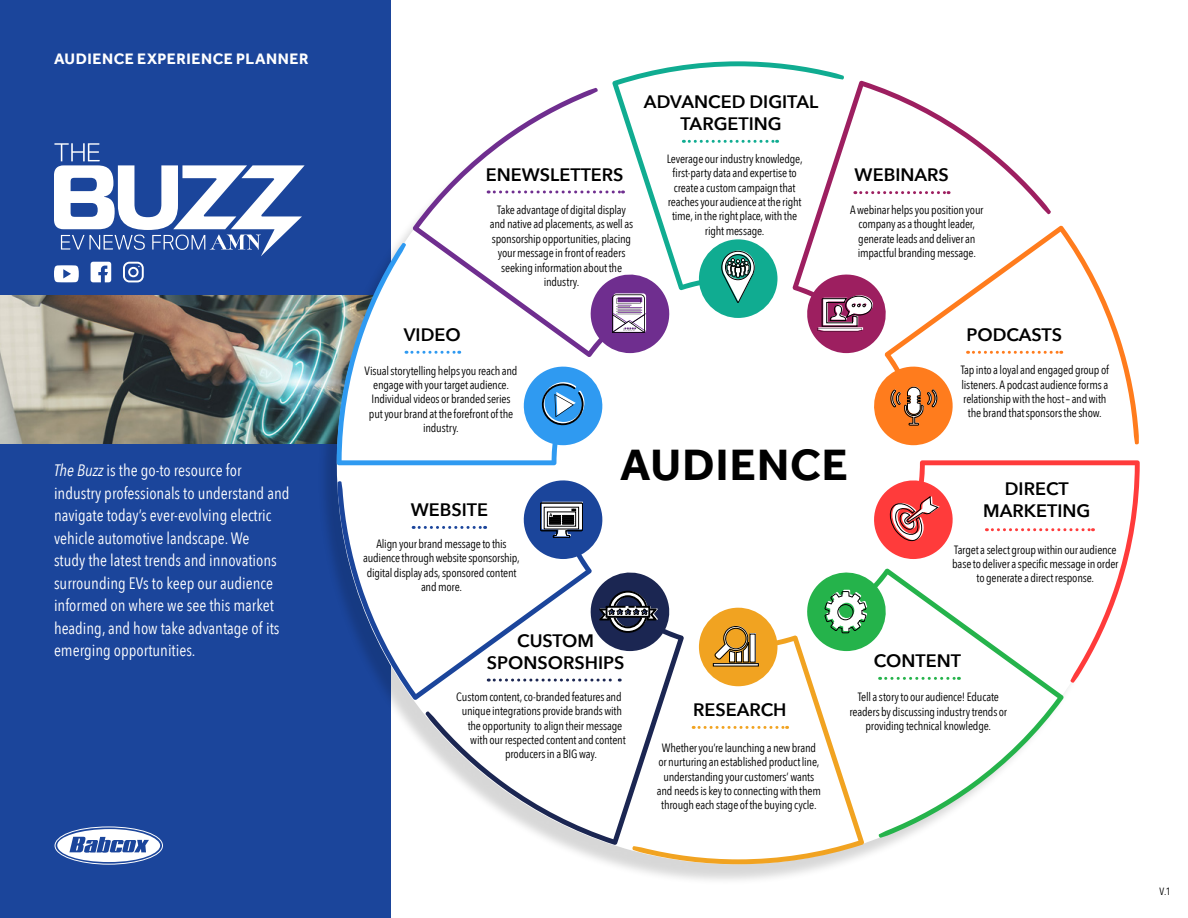
<style>
.page{position:relative;width:1188px;height:918px;background:#fff}
.page>*{position:absolute;margin:0;border:0;box-sizing:border-box;transform-origin:0 0}
.t1{font:700 45.15px "Effra";letter-spacing:.025em;color:#000}
.t2{font:600 18px/21.6px "Avenir Next";color:#000;text-align:center}
.t3{font:16.5px/22.5px "Avenir Next Condensed";color:#fff}
.t4{font:700 15.6px "Effra";letter-spacing:.035em;color:#fff}
.t5{font:12px/14.4px "Avenir Next Condensed";letter-spacing:-.015em;color:#000;text-align:center}
.t6{font:10.5px "Avenir Next Condensed";color:#000}
.s1{font-style:italic}
</style>
<div class="page">
<div style="left:0;top:0;width:391px;height:918px;background:#1b459b"></div>
<img style="left:0;top:296px;width:317px;height:148px">
<div style="left:55px;top:826px;width:108px;height:39px;border:1px solid #fff;border-radius:50%"></div>
<svg style="left:57px;top:829px;width:103px;height:33px"></svg>
<div style="left:317px;top:70px;width:815px;height:816px;background:#000;opacity:.16"></div>
<div style="left:337px;top:66px;width:799px;height:798px;background:#fff;border-radius:50%"></div>
<svg style="left:612px;top:61px;width:232px;height:257px"></svg>
<svg style="left:413px;top:88px;width:257px;height:266px"></svg>
<svg style="left:337px;top:243px;width:270px;height:222px"></svg>
<svg style="left:338px;top:480px;width:265px;height:220px"></svg>
<svg style="left:426px;top:567px;width:243px;height:278px"></svg>
<svg style="left:632px;top:608px;width:232px;height:256px"></svg>
<svg style="left:806px;top:572px;width:258px;height:266px"></svg>
<svg style="left:873px;top:460px;width:267px;height:223px"></svg>
<svg style="left:874px;top:226px;width:265px;height:219px"></svg>
<svg style="left:792px;top:81px;width:259px;height:272px"></svg>
<svg style="left:540px;top:502px;width:43px;height:36px"></svg>
<svg style="left:824px;top:590px;width:43px;height:44px"></svg>
<svg style="left:891px;top:387px;width:46px;height:39px;background:#d07c40"></svg>
<svg style="left:817px;top:295px;width:56px;height:37px"></svg>
<svg style="left:612px;top:293px;width:34px;height:40px"></svg>
<svg style="left:599px;top:591px;width:59px;height:42px;background:#3f445b"></svg>
<div style="left:750px;top:633px;width:6px;height:29px;background:#4c4c4c"></div>
<div style="left:713px;top:663px;width:46px;height:3px;border:1px solid #000"></div>
<svg style="left:714px;top:626px;width:41px;height:36px"></svg>
<svg style="left:888px;top:496px;width:52px;height:46px;background:#dc6060"></svg>
<svg style="left:540px;top:381px;width:44px;height:46px;background:#4a96d3"></svg>
<svg style="left:855px;top:191px;width:94px;height:3px"></svg>
<svg style="left:968px;top:351px;width:94px;height:3px"></svg>
<svg style="left:986px;top:528px;width:107px;height:3px"></svg>
<svg style="left:880px;top:677px;width:79px;height:3px"></svg>
<svg style="left:693px;top:726px;width:95px;height:3px"></svg>
<svg style="left:488px;top:679px;width:132px;height:3px"></svg>
<svg style="left:413px;top:526px;width:73px;height:3px"></svg>
<svg style="left:406px;top:351px;width:54px;height:3px"></svg>
<svg style="left:488px;top:190px;width:136px;height:3px"></svg>
<svg style="left:683px;top:139px;width:102px;height:4px"></svg>
<svg style="left:721px;top:250px;width:34px;height:53px"></svg>
<div style="left:725px;top:255px;width:26px;height:25px;border:1px solid #000;border-radius:50%"></div>
<svg style="left:91px;top:262px;width:20px;height:20px"></svg>
<svg style="left:54px;top:265px;width:25px;height:17px"></svg>
<svg style="left:54px;top:143px;width:251px;height:113px"></svg>
<svg style="left:123px;top:262px;width:21px;height:20px"></svg>
<h3 class="t4" style="left:54px;top:50px;width:256px">AUDIENCE EXPERIENCE PLANNER</h3>
<p class="t3" style="left:54px;top:459px;width:237px"><span class="s1">The Buzz</span> is the go-to resource for industry professionals to understand and navigate today’s ever-evolving electric vehicle automotive landscape. We<br>study the latest trends and innovations surrounding EVs to keep our audience informed on where we see this market heading, and how take advantage of its emerging opportunities.</p>
<h2 class="t2" style="left:486px;top:164px;width:139px">ENEWSLETTERS</h2>
<p class="t5" style="left:490px;top:202px;width:145px">Take advantage of digital display and native ad placements, as well as sponsorship opportunities, placing your message in front of readers seeking information about the industry.</p>
<h2 class="t2" style="left:647px;top:90px;width:176px">ADVANCED DIGITAL<br>TARGETING</h2>
<h2 class="t2" style="left:644px;top:91px;width:176px">ADVANCED DIGITAL<br>TARGETING</h2>
<p class="t5" style="left:667px;top:151px;width:137px">Leverage our industry knowledge, first-party data and expertise to create a custom campaign that reaches your audience at the right time, in the right place, with the right message.</p>
<h2 class="t2" style="left:404px;top:324px;width:58px">VIDEO</h2>
<p class="t5" style="left:365px;top:363px;width:154px">Visual storytelling helps you reach and engage with your target audience.<br>Individual videos or branded series put your brand at the forefront of the industry.</p>
<h2 class="t2" style="left:855px;top:163px;width:96px">WEBINARS</h2>
<p class="t5" style="left:850px;top:202px;width:135px">A webinar helps you position your company as a thought leader, generate leads and deliver an impactful branding message.</p>
<h2 class="t2" style="left:967px;top:324px;width:97px">PODCASTS</h2>
<p class="t5" style="left:961px;top:362px;width:150px">Tap into a loyal and engaged group of listeners. A podcast audience forms a relationship with the host – and with the brand that sponsors the show.</p>
<h2 class="t2" style="left:411px;top:499px;width:79px">WEBSITE</h2>
<p class="t5" style="left:363px;top:536px;width:158px">Align your brand message to this audience through website sponsorship, digital display ads, sponsored content and more.</p>
<h1 class="t1" style="left:620px;top:438px;width:229px">AUDIENCE</h1>
<h2 class="t2" style="left:487px;top:630px;width:139px">CUSTOM<br>SPONSORSHIPS</h2>
<h2 class="t2" style="left:983px;top:478px;width:109px">DIRECT<br>MARKETING</h2>
<p class="t5" style="left:952px;top:542px;width:168px">Target a select group within our audience base to deliver a specific message in order to generate a direct response.</p>
<h2 class="t2" style="left:874px;top:650px;width:89px">CONTENT</h2>
<p class="t5" style="left:456px;top:689px;width:167px">Custom content, co-branded features and</p>
<p class="t5" style="left:462px;top:703px;width:162px">unique integrations provide brands with</p>
<p class="t5" style="left:468px;top:718px;width:156px">the opportunity to align their message</p>
<p class="t5" style="left:470px;top:732px;width:157px">with our respected content and content</p>
<p class="t5" style="left:505px;top:746px;width:93px">producers in a BIG way.</p>
<h2 class="t2" style="left:693px;top:699px;width:95px">RESEARCH</h2>
<p class="t5" style="left:657px;top:740px;width:166px">Whether you’re launching a new brand or nurturing an established product line, understanding your customers’ wants and needs is key to connecting with them through each stage of the buying cycle.</p>
<p class="t5" style="left:849px;top:689px;width:159px">Tell a story to our audience! Educate readers by discussing industry trends or providing technical knowledge.</p>
<p class="t6" style="left:1159px;top:882px;width:13px">V.1</p>
</div>
